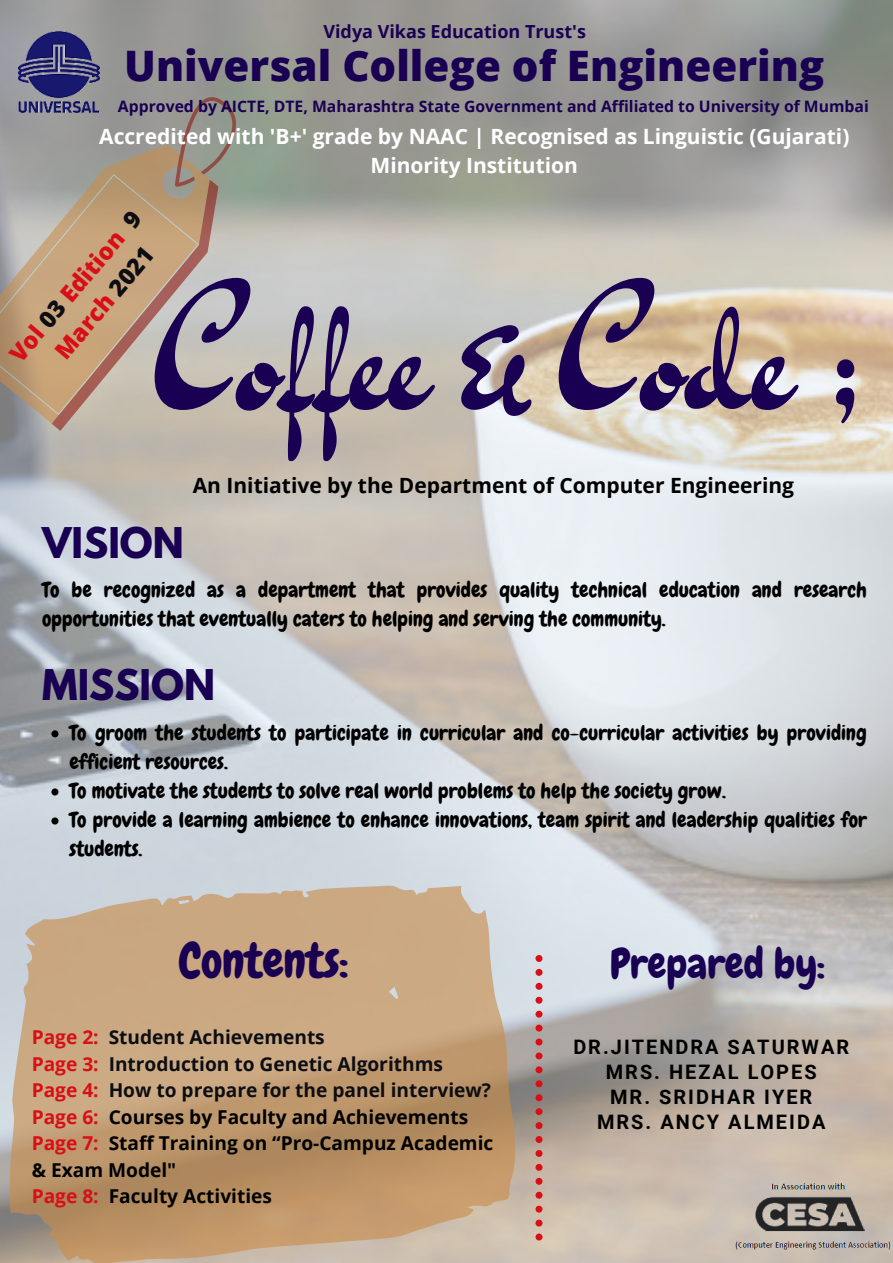
<style>
.page{position:relative;width:893px;height:1263px;background:#fff}
.page>*{position:absolute;margin:0;border:0;box-sizing:border-box;transform-origin:0 0}
.t1{font:160.27px "Dr Sugiyama";color:#1a0052}
.t2{font:47.62px "Chewy";color:#1a0052}
.t3{font:800 42px "Open Sans";color:#1a0052}
.t4{font:41.85px "Chewy";color:#1a0052}
.t5{font:700 37.5px "League Spartan";color:#1a0052}
.t6{font:800 23.48px/32.6px "Open Sans";color:#d80f16;text-align:center}
.t7{font:21px/29px "Chewy";color:#000}
.t8{font:700 21px/29.1px "Open Sans";color:#fff;text-align:center}
.t9{font:700 21px "Open Sans";color:#000}
.t10{font:700 19.95px "Roboto";letter-spacing:.1em;color:#000}
.t11{font:700 19.12px/26.5px "Open Sans";color:#000}
.t12{font:700 19.12px "Open Sans";color:#0c0e13}
.t13{font:700 18px "Open Sans";color:#1a0052}
.t14{font:700 15.75px "Open Sans";color:#1a0052}
.s1{color:#0c0e13}
.s2{color:#d80f16}
</style>
<div class="page">
<img style="left:0;top:0;width:893px;height:1263px">
<img style="left:735px;top:1174px;width:157px;height:81px">
<svg style="left:0;top:144px;width:52px;height:287px;background:#9c9b9b"></svg>
<svg style="left:0;top:174px;width:52px;height:241px;background:#b6a38e"></svg>
<svg style="left:52px;top:97px;width:184px;height:334px;background:#b8a591"></svg>
<svg style="left:535px;top:955px;width:7px;height:285px;background:#c47372"></svg>
<svg style="left:9px;top:885px;width:507px;height:378px;background:#c4a37f"></svg>
<svg style="left:51px;top:730px;width:7px;height:7px"></svg>
<svg style="left:51px;top:788px;width:7px;height:7px"></svg>
<svg style="left:51px;top:817px;width:7px;height:7px"></svg>
<img style="left:18px;top:31px;width:82px;height:82px">
<p class="t13" style="left:323px;top:19px;width:264px">Vidya Vikas Education Trust's</p>
<p class="t3" style="left:124px;top:36px;width:701px">Universal College of Engineering</p>
<p class="t14" style="left:118px;top:95px;width:752px">Approved by AICTE, DTE, Maharashtra State Government and Affiliated to University of Mumbai</p>
<p class="t8" style="left:99px;top:121px;width:752px">Accredited with 'B+' grade by NAAC | Recognised as Linguistic (Gujarati)<br>Minority Institution</p>
<p class="t6" style="left:2px;top:348px;width:190px;rotate:-50deg">Vol <span class="s1">03</span> Edition <span class="s1">9<br></span>March <span class="s1">2021</span></p>
<p class="t1" style="left:155px;top:241px;width:711px">Coffee &amp; Code ;</p>
<p class="t9" style="left:193px;top:470px;width:603px">An Initiative by the Department of Computer Engineering</p>
<p class="t5" style="left:42px;top:524px;width:143px">VISION</p>
<p class="t7" style="left:42px;top:575px;width:826px">To be recognized as a department that provides quality technical education and research opportunities that eventually caters to helping and serving the community.</p>
<p class="t5" style="left:42px;top:667px;width:174px">MISSION</p>
<p class="t7" style="left:69px;top:719px;width:799px">To groom the students to participate in curricular and co-curricular activities by providing efficient resources.</p>
<p class="t7" style="left:69px;top:777px;width:658px">To motivate the students to solve real world problems to help the society grow.</p>
<p class="t7" style="left:69px;top:806px;width:799px">To provide a learning ambience to enhance innovations, team spirit and leadership qualities for students.</p>
<p class="t2" style="left:179px;top:930px;width:171px">Contents:</p>
<p class="t4" style="left:610px;top:937px;width:217px">Prepared by:</p>
<p class="t12" style="left:32px;top:1024px;width:294px"><span class="s2">Page 2:</span> Student Achievements</p>
<p class="t12" style="left:32px;top:1050px;width:413px"><span class="s2">Page 3:</span> Introduction to Genetic Algorithms</p>
<p class="t12" style="left:32px;top:1077px;width:461px"><span class="s2">Page 4:</span> How to prepare for the panel interview?</p>
<p class="t11" style="left:32px;top:1103px;width:438px"><span class="s2">Page 6:</span> Courses by Faculty and Achievements</p>
<p class="t11" style="left:32px;top:1129px;width:463px"><span class="s2">Page 7:</span> Staff Training on “Pro-Campuz Academic &amp; Exam Model"</p>
<p class="t11" style="left:32px;top:1182px;width:242px"><span class="s2">Page 8:</span> Faculty Activities</p>
<p class="t10" style="left:573px;top:1035px;width:277px">DR.JITENDRA SATURWAR</p>
<p class="t10" style="left:606px;top:1060px;width:212px">MRS. HEZAL LOPES</p>
<p class="t10" style="left:610px;top:1085px;width:204px">MR. SRIDHAR IYER</p>
<p class="t10" style="left:597px;top:1110px;width:230px">MRS. ANCY ALMEIDA</p>
</div>
